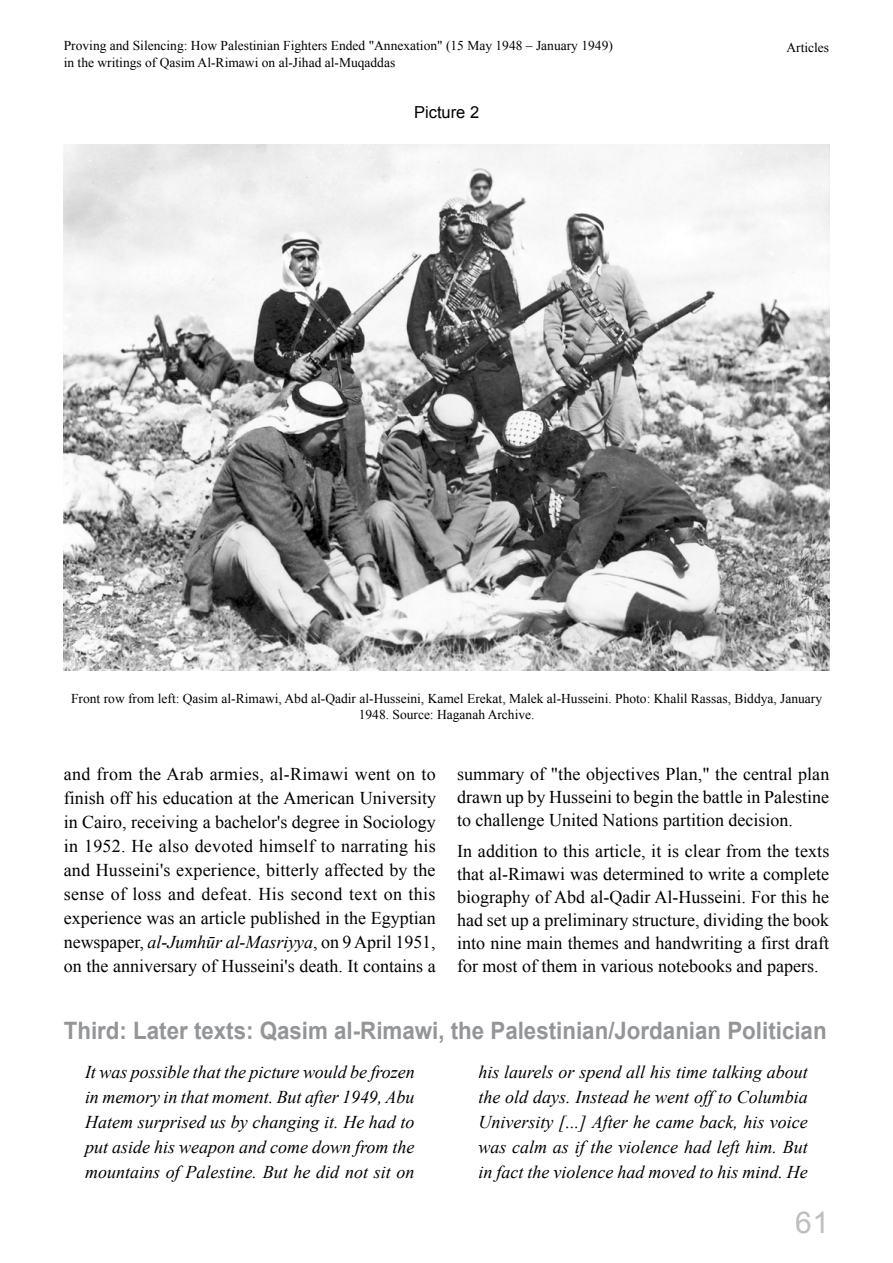
<style>
.page{position:relative;width:893px;height:1263px;background:#fff}
.page>*{position:absolute;margin:0;border:0;box-sizing:border-box;transform-origin:0 0}
.t1{font:30px "Arial";color:#bcbec0}
.t2{font:700 24px "Arial";color:#939598;scale:.93 1}
.t3{font:18px/24px "Times New Roman";color:#000;text-align:justify}
.t4{font:italic 18px/24.9px "Times New Roman";color:#000;text-align:justify}
.t5{font:16.5px "Arial";color:#000}
.t6{font:13.5px/16.5px "Times New Roman";color:#000;text-align:center}
.s1{font-style:italic}
</style>
<div class="page">
<img style="left:64px;top:145px;width:765px;height:525px">
<p class="t6" style="left:64px;top:37px;width:551px">Proving and Silencing: How Palestinian Fighters Ended "Annexation" (15 May 1948 – January 1949)</p>
<p class="t6" style="left:786px;top:39px;width:44px">Articles</p>
<p class="t6" style="left:64px;top:54px;width:333px">in the writings of Qasim Al-Rimawi on al-Jihad al-Muqaddas</p>
<p class="t5" style="left:414px;top:102px;width:67px">Picture 2</p>
<p class="t6" style="left:71px;top:690px;width:753px">Front row from left: Qasim al-Rimawi, Abd al-Qadir al-Husseini, Kamel Erekat, Malek al-Husseini. Photo: Khalil Rassas, Biddya, January<br>1948. Source: Haganah Archive.</p>
<p class="t3" style="left:64px;top:762px;width:374px">and from the Arab armies, al-Rimawi went on to finish off his education at the American University in Cairo, receiving a bachelor's degree in Sociology in 1952. He also devoted himself to narrating his and Husseini's experience, bitterly affected by the sense of loss and defeat. His second text on this experience was an article published in the Egyptian newspaper, <span class="s1">al-Jumhūr al-Masriyya</span>, on 9 April 1951, on the anniversary of Husseini's death. It contains a</p>
<p class="t3" style="left:457px;top:762px;width:374px;line-height:23px">summary of "the objectives Plan," the central plan drawn up by Husseini to begin the battle in Palestine to challenge United Nations partition decision.</p>
<p class="t3" style="left:457px;top:839px;width:374px;line-height:23px">In addition to this article, it is clear from the texts that al-Rimawi was determined to write a complete biography of Abd al-Qadir Al-Husseini. For this he had set up a preliminary structure, dividing the book into nine main themes and handwriting a first draft for most of them in various notebooks and papers.</p>
<h2 class="t2" style="left:64px;top:1015px;width:822px">Third: Later texts: Qasim al-Rimawi, the Palestinian/Jordanian Politician</h2>
<p class="t4" style="left:85px;top:1059px;width:331px">It was possible that the picture would be frozen in memory in that moment. But after 1949, Abu Hatem surprised us by changing it. He had to put aside his weapon and come down from the mountains of Palestine. But he did not sit on</p>
<p class="t4" style="left:478px;top:1059px;width:331px">his laurels or spend all his time talking about the old days. Instead he went off to Columbia University [...] After he came back, his voice was calm as if the violence had left him. But in fact the violence had moved to his mind. He</p>
<h1 class="t1" style="left:796px;top:1203px;width:35px">61</h1>
</div>
